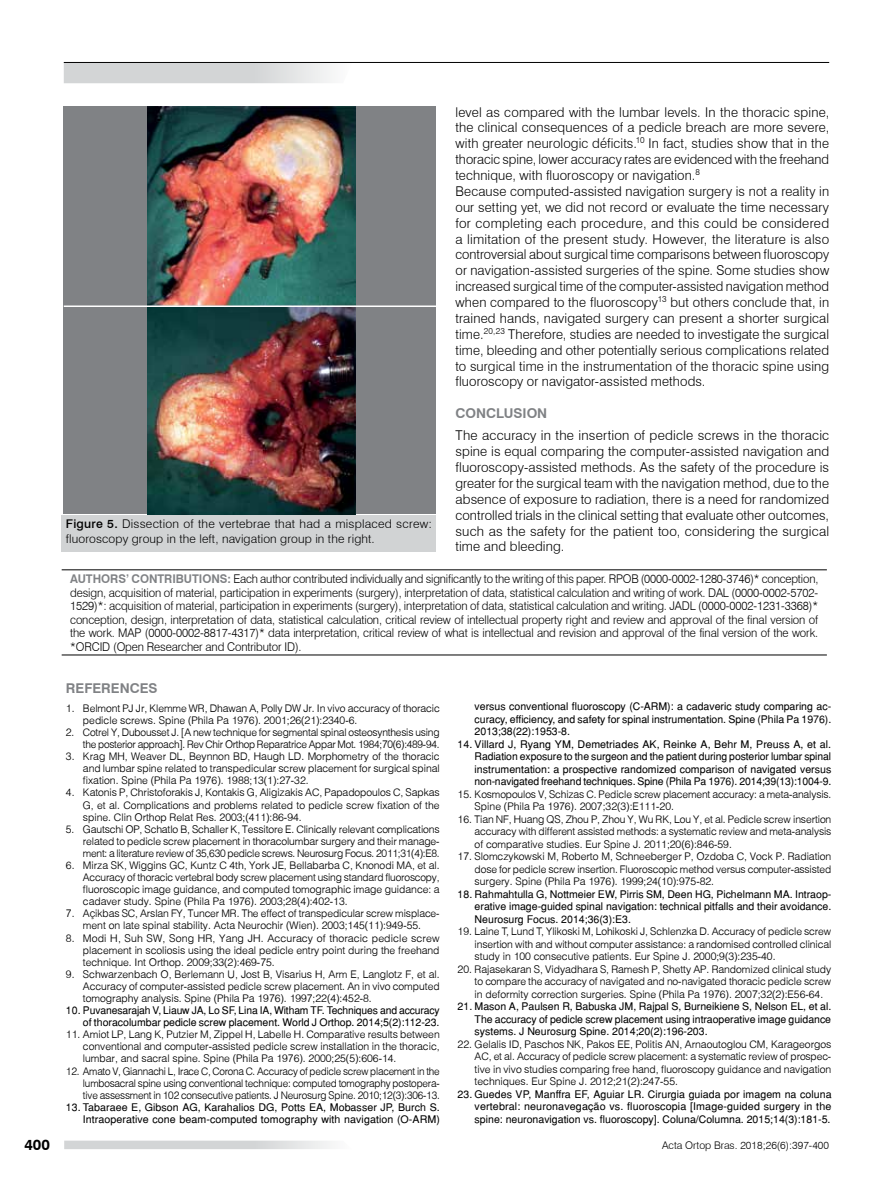
<style>
.page{position:relative;width:893px;height:1191px;background:#fff}
.page>*{position:absolute;margin:0;border:0;box-sizing:border-box;transform-origin:0 0}
.t1{font:700 15px "Swiss 721 BT";color:#000}
.t2{font:300 13.5px/15.9px "Swiss 721 BT";letter-spacing:.01em;color:#000}
.t3{font:700 13.5px "Swiss 721 BT";color:#808285}
.t4{font:300 12px/13.5px "Swiss 721 BT";letter-spacing:.01em;color:#000;text-align:justify;scale:.96 1}
.t5{font:300 12px/15px "Swiss 721 BT";letter-spacing:.01em;color:#000}
.t6{font:300 10.5px/12.1px "Helvetica";color:#000;text-align:justify}
.t7{font:10.5px/12.5px "Helvetica";color:#000;text-align:justify}
.t8{font:300 10.5px "Swiss 721 BT";color:#000}
.s1{font-weight:500}
.s2{font-weight:700;color:#808285}
</style>
<div class="page">
<svg style="left:64px;top:63px;width:267px;height:20px;background:#d7d9da"></svg>
<svg style="left:64px;top:1140px;width:267px;height:9px"></svg>
<hr style="left:64px;top:62px;width:765px;height:1px;background:#000">
<div style="left:64px;top:106px;width:372px;height:408px;background:#808285"></div>
<img style="left:148px;top:106px;width:207px;height:408px">
<div style="left:62px;top:515px;width:374px;height:36px;background:#d1d3d4"></div>
<hr style="left:62px;top:569px;width:765px;height:1px;background:#000">
<hr style="left:62px;top:654px;width:765px;height:1px;background:#000">
<hr style="left:64px;top:305px;width:373px;height:2px;background:#fff">
<h1 class="t1" style="left:24px;top:1135px;width:27px">400</h1>
<p class="t2" style="left:455px;top:104px;width:375px">level as compared with the lumbar levels. In the thoracic spine, the clinical consequences of a pedicle breach are more severe, with greater neurologic déficits.<sup>10</sup> In fact, studies show that in the thoracic spine, lower accuracy rates are evidenced with the freehand technique, with fluoroscopy or navigation.<sup>8<br></sup>Because computed-assisted navigation surgery is not a reality in our setting yet, we did not record or evaluate the time necessary for completing each procedure, and this could be considered a limitation of the present study. However, the literature is also controversial about surgical time comparisons between fluoroscopy or navigation-assisted surgeries of the spine. Some studies show increased surgical time of the computer-assisted navigation method when compared to the fluoroscopy<sup>13</sup> but others conclude that, in trained hands, navigated surgery can present a shorter surgical time.<sup>20,23</sup> Therefore, studies are needed to investigate the surgical time, bleeding and other potentially serious complications related to surgical time in the instrumentation of the thoracic spine using fluoroscopy or navigator-assisted methods.</p>
<p class="t3" style="left:455px;top:405px;width:93px">CONCLUSION</p>
<p class="t2" style="left:455px;top:427px;width:375px;text-align:justify">The accuracy in the insertion of pedicle screws in the thoracic spine is equal comparing the computer-assisted navigation and fluoroscopy-assisted methods. As the safety of the procedure is greater for the surgical team with the navigation method, due to the absence of exposure to radiation, there is a need for randomized controlled trials in the clinical setting that evaluate other outcomes, such as the safety for the patient too, considering the surgical time and bleeding.</p>
<p class="t5" style="left:66px;top:516px;width:367px"><span class="s1">Figure 5.</span> Dissection of the vertebrae that had a misplaced screw: fluoroscopy group in the left, navigation group in the right.</p>
<p class="t4" style="left:70px;top:572px;width:781px"><span class="s2">AUTHORS’ CONTRIBUTIONS:</span> Each author contributed individually and significantly to the writing of this paper. RPOB (0000-0002-1280-3746)* conception, design, acquisition of material, participation in experiments (surgery), interpretation of data, statistical calculation and writing of work. DAL (0000-0002-5702- 1529)*: acquisition of material, participation in experiments (surgery), interpretation of data, statistical calculation and writing. JADL (0000-0002-1231-3368)* conception, design, interpretation of data, statistical calculation, critical review of intellectual property right and review and approval of the final version of the work. MAP (0000-0002-8817-4317)* data interpretation, critical review of what is intellectual and revision and approval of the final version of the work. *ORCID (Open Researcher and Contributor ID).</p>
<p class="t3" style="left:66px;top:680px;width:93px">REFERENCES</p>
<p class="t6" style="left:83px;top:701px;width:358px;text-indent:-17px">1. Belmont PJ Jr, Klemme WR, Dhawan A, Polly DW Jr. In vivo accuracy of thoracic pedicle screws. Spine (Phila Pa 1976). 2001;26(21):2340-6.</p>
<p class="t6" style="left:66px;top:726px;width:375px;text-align:right">2. Cotrel Y, Dubousset J. [A new technique for segmental spinal osteosynthesis using the posterior approach]. Rev Chir Orthop Reparatrice Appar Mot. 1984;70(6):489-94.</p>
<p class="t6" style="left:83px;top:750px;width:358px;text-indent:-17px">3. Krag MH, Weaver DL, Beynnon BD, Haugh LD. Morphometry of the thoracic and lumbar spine related to transpedicular screw placement for surgical spinal fixation. Spine (Phila Pa 1976). 1988;13(1):27-32.</p>
<p class="t6" style="left:83px;top:786px;width:358px;text-indent:-17px">4. Katonis P, Christoforakis J, Kontakis G, Aligizakis AC, Papadopoulos C, Sapkas G, et al. Complications and problems related to pedicle screw fixation of the spine. Clin Orthop Relat Res. 2003;(411):86-94.</p>
<p class="t6" style="left:83px;top:822px;width:358px;text-indent:-17px">5. Gautschi OP, Schatlo B, Schaller K, Tessitore E. Clinically relevant complications related to pedicle screw placement in thoracolumbar surgery and their manage&shy;ment: a literature review of 35,630 pedicle screws. Neurosurg Focus. 2011;31(4):E8.</p>
<p class="t6" style="left:83px;top:859px;width:358px;text-indent:-17px">6. Mirza SK, Wiggins GC, Kuntz C 4th, York JE, Bellabarba C, Knonodi MA, et al.<br>Accuracy of thoracic vertebral body screw placement using standard fluoroscopy, fluoroscopic image guidance, and computed tomographic image guidance: a cadaver study. Spine (Phila Pa 1976). 2003;28(4):402-13.</p>
<p class="t6" style="left:66px;top:907px;width:375px;text-align:center">7. Açikbas SC, Arslan FY, Tuncer MR. The effect of transpedicular screw misplace&shy;ment on late spinal stability. Acta Neurochir (Wien). 2003;145(11):949-55.</p>
<p class="t6" style="left:83px;top:931px;width:358px;text-indent:-17px">8. Modi H, Suh SW, Song HR, Yang JH. Accuracy of thoracic pedicle screw placement in scoliosis using the ideal pedicle entry point during the freehand technique. Int Orthop. 2009;33(2):469-75.</p>
<p class="t6" style="left:83px;top:967px;width:358px;text-indent:-17px">9. Schwarzenbach O, Berlemann U, Jost B, Visarius H, Arm E, Langlotz F, et al.<br>Accuracy of computer-assisted pedicle screw placement. An in vivo computed tomography analysis. Spine (Phila Pa 1976). 1997;22(4):452-8.</p>
<p class="t7" style="left:66px;top:1004px;width:375px;text-align:right">10. Puvanesarajah V, Liauw JA, Lo SF, Lina IA, Witham TF. Techniques and accuracy of thoracolumbar pedicle screw placement. World J Orthop. 2014;5(2):112-23.</p>
<p class="t6" style="left:83px;top:1028px;width:358px;text-indent:-17px">11. Amiot LP, Lang K, Putzier M, Zippel H, Labelle H. Comparative results between conventional and computer-assisted pedicle screw installation in the thoracic, lumbar, and sacral spine. Spine (Phila Pa 1976). 2000;25(5):606-14.</p>
<p class="t6" style="left:83px;top:1064px;width:358px;text-indent:-17px">12. Amato V, Giannachi L, Irace C, Corona C. Accuracy of pedicle screw placement in the lumbosacral spine using conventional technique: computed tomography postopera&shy;tive assessment in 102 consecutive patients. J Neurosurg Spine. 2010;12(3):306-13.</p>
<p class="t7" style="left:66px;top:1101px;width:375px;text-align:right">13. Tabaraee E, Gibson AG, Karahalios DG, Potts EA, Mobasser JP, Burch S.<br>Intraoperative cone beam-computed tomography with navigation (O-ARM)</p>
<p class="t7" style="left:475px;top:700px;width:358px">versus conventional fluoroscopy (C-ARM): a cadaveric study comparing ac&shy;curacy, efficiency, and safety for spinal instrumentation. Spine (Phila Pa 1976).<br>2013;38(22):1953-8.</p>
<p class="t7" style="left:475px;top:737px;width:358px;text-indent:-17px">14. Villard J, Ryang YM, Demetriades AK, Reinke A, Behr M, Preuss A, et al.<br>Radiation exposure to the surgeon and the patient during posterior lumbar spinal instrumentation: a prospective randomized comparison of navigated versus non-navigated freehand techniques. Spine (Phila Pa 1976). 2014;39(13):1004-9.</p>
<p class="t6" style="left:475px;top:787px;width:358px;text-indent:-17px">15. Kosmopoulos V, Schizas C. Pedicle screw placement accuracy: a meta-analysis.<br>Spine (Phila Pa 1976). 2007;32(3):E111-20.</p>
<p class="t6" style="left:475px;top:812px;width:358px;text-indent:-17px">16. Tian NF, Huang QS, Zhou P, Zhou Y, Wu RK, Lou Y, et al. Pedicle screw insertion accuracy with different assisted methods: a systematic review and meta-analysis of comparative studies. Eur Spine J. 2011;20(6):846-59.</p>
<p class="t6" style="left:475px;top:850px;width:358px;text-indent:-17px">17. Slomczykowski M, Roberto M, Schneeberger P, Ozdoba C, Vock P. Radiation dose for pedicle screw insertion. Fluoroscopic method versus computer-assisted surgery. Spine (Phila Pa 1976). 1999;24(10):975-82.</p>
<p class="t7" style="left:475px;top:887px;width:358px;text-indent:-17px">18. Rahmahtulla G, Nottmeier EW, Pirris SM, Deen HG, Pichelmann MA. Intraop&shy;erative image-guided spinal navigation: technical pitfalls and their avoidance.<br>Neurosurg Focus. 2014;36(3):E3.</p>
<p class="t6" style="left:475px;top:925px;width:358px;text-indent:-17px">19. Laine T, Lund T, Ylikoski M, Lohikoski J, Schlenzka D. Accuracy of pedicle screw insertion with and without computer assistance: a randomised controlled clinical study in 100 consecutive patients. Eur Spine J. 2000;9(3):235-40.</p>
<p class="t6" style="left:475px;top:962px;width:358px;text-indent:-17px">20. Rajasekaran S, Vidyadhara S, Ramesh P, Shetty AP. Randomized clinical study to compare the accuracy of navigated and no-navigated thoracic pedicle screw in deformity correction surgeries. Spine (Phila Pa 1976). 2007;32(2):E56-64.</p>
<p class="t7" style="left:475px;top:1000px;width:358px;text-indent:-17px">21. Mason A, Paulsen R, Babuska JM, Rajpal S, Burneikiene S, Nelson EL, et al.<br>The accuracy of pedicle screw placement using intraoperative image guidance systems. J Neurosurg Spine. 2014;20(2):196-203.</p>
<p class="t6" style="left:475px;top:1037px;width:358px;text-indent:-17px">22. Gelalis ID, Paschos NK, Pakos EE, Politis AN, Arnaoutoglou CM, Karageorgos AC, et al. Accuracy of pedicle screw placement: a systematic review of prospec&shy;tive in vivo studies comparing free hand, fluoroscopy guidance and navigation techniques. Eur Spine J. 2012;21(2):247-55.</p>
<p class="t7" style="left:475px;top:1087px;width:358px;text-indent:-17px">23. Guedes VP, Manffra EF, Aguiar LR. Cirurgia guiada por imagem na coluna vertebral: neuronavegação vs. fluoroscopia [Image-guided surgery in the spine: neuronavigation vs. fluoroscopy]. Coluna/Columna. 2015;14(3):181-5.</p>
<p class="t8" style="left:662px;top:1138px;width:168px">Acta Ortop Bras. 2018;26(6):397-400</p>
</div>
